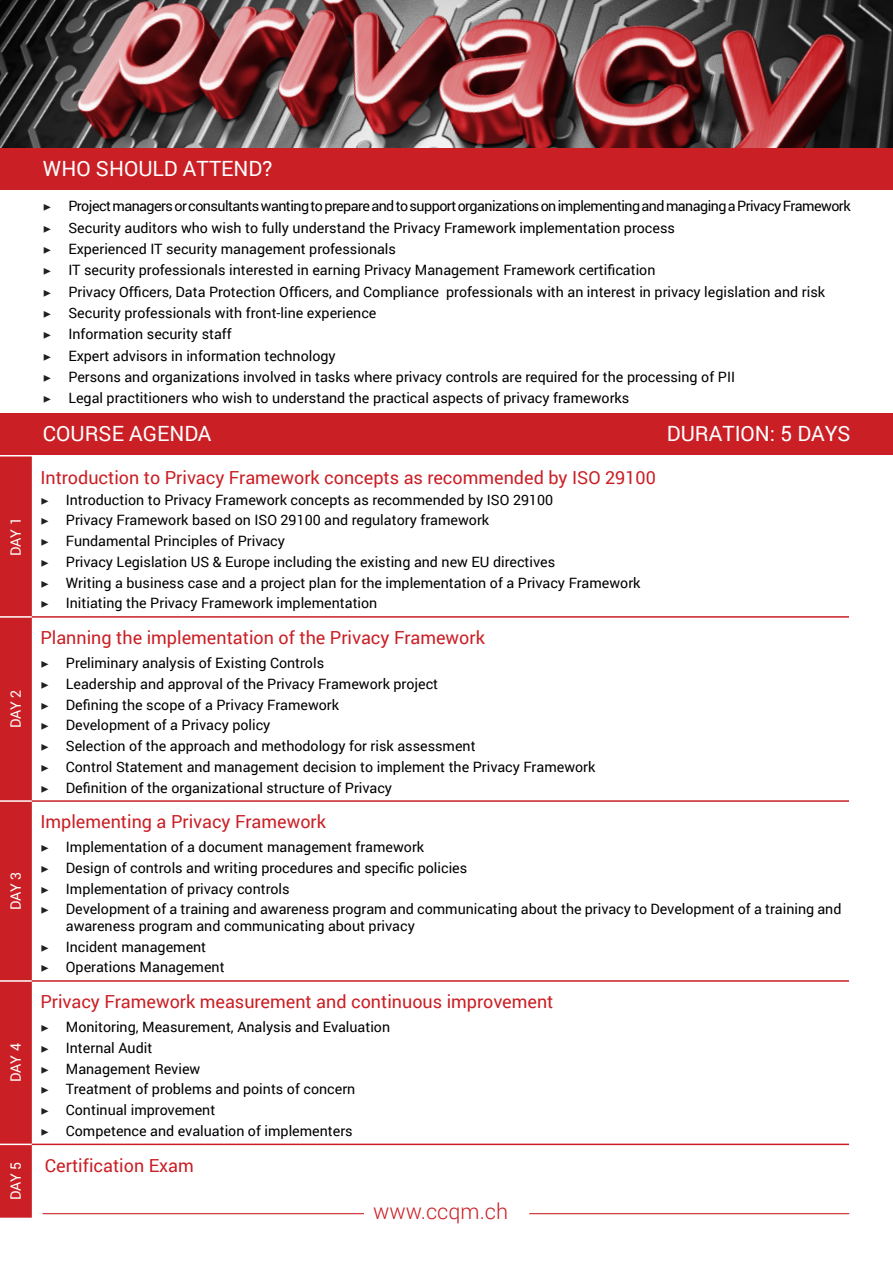
<style>
.page{position:relative;width:893px;height:1263px;background:#fff}
.page>*{position:absolute;margin:0;border:0;box-sizing:border-box;transform-origin:0 0}
.t1{font:300 21.6px "Roboto";color:#ca1f25}
.t2{font:21px "Roboto";color:#fff}
.t3{font:18px "Roboto";color:#ca1f25}
.Bullet_Points{font:14.25px/16.5px "Roboto";color:#000}
.Bullet_Points-2{font:14.25px "Roboto";letter-spacing:-.035em;color:#000}
.t4{font:14.25px "Roboto";letter-spacing:-.005em;color:#fff}
.s1{font-family:"Minion Pro";color:#231f20}
</style>
<div class="page">
<div style="left:0;top:413px;width:893px;height:41px;background:#ca1f25"></div>
<hr style="left:43px;top:1213px;width:321px;height:1px;background:#ca1f25">
<hr style="left:529px;top:1213px;width:322px;height:1px;background:#ca1f25">
<div style="left:0;top:456px;width:32px;height:762px;background:#ca1f25"></div>
<hr style="left:0;top:616px;width:32px;height:2px;background:#fff">
<hr style="left:0;top:800px;width:32px;height:2px;background:#fff">
<hr style="left:0;top:980px;width:32px;height:2px;background:#fff">
<hr style="left:0;top:1143px;width:32px;height:2px;background:#fff">
<hr style="left:32px;top:616px;width:817px;height:2px;background:#ca1f25">
<hr style="left:32px;top:800px;width:817px;height:2px;background:#ca1f25">
<hr style="left:32px;top:980px;width:817px;height:2px;background:#ca1f25">
<hr style="left:32px;top:1143px;width:817px;height:2px;background:#ca1f25">
<hr style="left:849px;top:1144px;width:2px;height:74px;background:#fff">
<img style="left:0;top:0;width:893px;height:148px">
<div style="left:0;top:148px;width:893px;height:41px;background:#ca1f25"></div>
<p class="t2" style="left:43px;top:153px;width:231px">WHO SHOULD ATTEND?</p>
<p class="t4" style="left:6px;top:556px;width:40px;rotate:-90deg">DAY 1</p>
<p class="t4" style="left:6px;top:728px;width:40px;rotate:-90deg">DAY 2</p>
<p class="t4" style="left:6px;top:910px;width:40px;rotate:-90deg">DAY 3</p>
<p class="t4" style="left:6px;top:1082px;width:40px;rotate:-90deg">DAY 4</p>
<p class="Bullet_Points-2" style="left:43px;top:196px;width:809px"><span class="s1">▶</span> Project managers or consultants wanting to prepare and to support organizations on implementing and managing a Privacy Framework</p>
<p class="Bullet_Points" style="left:43px;top:219px;width:634px"><span class="s1">▶</span> Security auditors who wish to fully understand the Privacy Framework implementation process</p>
<p class="Bullet_Points" style="left:43px;top:240px;width:355px"><span class="s1">▶</span> Experienced IT security management professionals</p>
<p class="Bullet_Points" style="left:43px;top:262px;width:614px"><span class="s1">▶</span> IT security professionals interested in earning Privacy Management Framework certification</p>
<p class="Bullet_Points" style="left:43px;top:283px;width:784px"><span class="s1">▶</span> Privacy Officers, Data Protection Officers, and Compliance professionals with an interest in privacy legislation and risk</p>
<p class="Bullet_Points" style="left:43px;top:304px;width:335px"><span class="s1">▶</span> Security professionals with front-line experience</p>
<p class="Bullet_Points" style="left:43px;top:326px;width:190px"><span class="s1">▶</span> Information security staff</p>
<p class="Bullet_Points" style="left:43px;top:347px;width:294px"><span class="s1">▶</span> Expert advisors in information technology</p>
<p class="Bullet_Points" style="left:43px;top:368px;width:694px"><span class="s1">▶</span> Persons and organizations involved in tasks where privacy controls are required for the processing of PII</p>
<p class="Bullet_Points" style="left:43px;top:389px;width:588px"><span class="s1">▶</span> Legal practitioners who wish to understand the practical aspects of privacy frameworks</p>
<p class="t2" style="left:43px;top:419px;width:170px">COURSE AGENDA</p>
<p class="t2" style="left:667px;top:419px;width:185px">DURATION: 5 DAYS</p>
<p class="t3" style="left:40px;top:465px;width:617px">Introduction to Privacy Framework concepts as recommended by ISO 29100</p>
<p class="Bullet_Points" style="left:40px;top:491px;width:514px"><span class="s1">▶</span> Introduction to Privacy Framework concepts as recommended by ISO 29100</p>
<p class="Bullet_Points" style="left:40px;top:511px;width:450px"><span class="s1">▶</span> Privacy Framework based on ISO 29100 and regulatory framework</p>
<p class="Bullet_Points" style="left:40px;top:532px;width:246px"><span class="s1">▶</span> Fundamental Principles of Privacy</p>
<p class="Bullet_Points" style="left:40px;top:553px;width:516px"><span class="s1">▶</span> Privacy Legislation US &amp; Europe including the existing and new EU directives</p>
<p class="Bullet_Points" style="left:40px;top:574px;width:602px"><span class="s1">▶</span> Writing a business case and a project plan for the implementation of a Privacy Framework</p>
<p class="Bullet_Points" style="left:40px;top:594px;width:339px"><span class="s1">▶</span> Initiating the Privacy Framework implementation</p>
<p class="t3" style="left:40px;top:625px;width:446px">Planning the implementation of the Privacy Framework</p>
<p class="Bullet_Points" style="left:40px;top:654px;width:285px"><span class="s1">▶</span> Preliminary analysis of Existing Controls</p>
<p class="Bullet_Points" style="left:40px;top:675px;width:399px"><span class="s1">▶</span> Leadership and approval of the Privacy Framework project</p>
<p class="Bullet_Points" style="left:40px;top:696px;width:300px"><span class="s1">▶</span> Defining the scope of a Privacy Framework</p>
<p class="Bullet_Points" style="left:40px;top:716px;width:232px"><span class="s1">▶</span> Development of a Privacy policy</p>
<p class="Bullet_Points" style="left:40px;top:737px;width:437px"><span class="s1">▶</span> Selection of the approach and methodology for risk assessment</p>
<p class="Bullet_Points" style="left:40px;top:758px;width:557px"><span class="s1">▶</span> Control Statement and management decision to implement the Privacy Framework</p>
<p class="Bullet_Points" style="left:40px;top:779px;width:353px"><span class="s1">▶</span> Definition of the organizational structure of Privacy</p>
<p class="t3" style="left:40px;top:809px;width:287px">Implementing a Privacy Framework</p>
<p class="Bullet_Points" style="left:40px;top:838px;width:385px"><span class="s1">▶</span> Implementation of a document management framework</p>
<p class="Bullet_Points" style="left:40px;top:859px;width:428px"><span class="s1">▶</span> Design of controls and writing procedures and specific policies</p>
<p class="Bullet_Points" style="left:40px;top:880px;width:251px"><span class="s1">▶</span> Implementation of privacy controls</p>
<p class="Bullet_Points" style="left:66px;top:900px;width:777px;text-indent:-26px"><span class="s1">▶</span> Development of a training and awareness program and communicating about the privacy to Development of a training and awareness program and communicating about privacy</p>
<p class="Bullet_Points" style="left:40px;top:938px;width:167px"><span class="s1">▶</span> Incident management</p>
<p class="Bullet_Points" style="left:40px;top:958px;width:186px"><span class="s1">▶</span> Operations Management</p>
<p class="t3" style="left:40px;top:989px;width:515px">Privacy Framework measurement and continuous improvement</p>
<p class="Bullet_Points" style="left:40px;top:1018px;width:351px"><span class="s1">▶</span> Monitoring, Measurement, Analysis and Evaluation</p>
<p class="Bullet_Points" style="left:40px;top:1039px;width:113px"><span class="s1">▶</span> Internal Audit</p>
<p class="Bullet_Points" style="left:40px;top:1060px;width:161px"><span class="s1">▶</span> Management Review</p>
<p class="Bullet_Points" style="left:40px;top:1080px;width:316px"><span class="s1">▶</span> Treatment of problems and points of concern</p>
<p class="Bullet_Points" style="left:40px;top:1101px;width:176px"><span class="s1">▶</span> Continual improvement</p>
<p class="Bullet_Points" style="left:40px;top:1122px;width:314px"><span class="s1">▶</span> Competence and evaluation of implementers</p>
<p class="t4" style="left:6px;top:1200px;width:40px;rotate:-90deg">DAY 5</p>
<p class="t3" style="left:45px;top:1153px;width:151px">Certification Exam</p>
<p class="t1" style="left:373px;top:1196px;width:136px">www.ccqm.ch</p>
</div>
